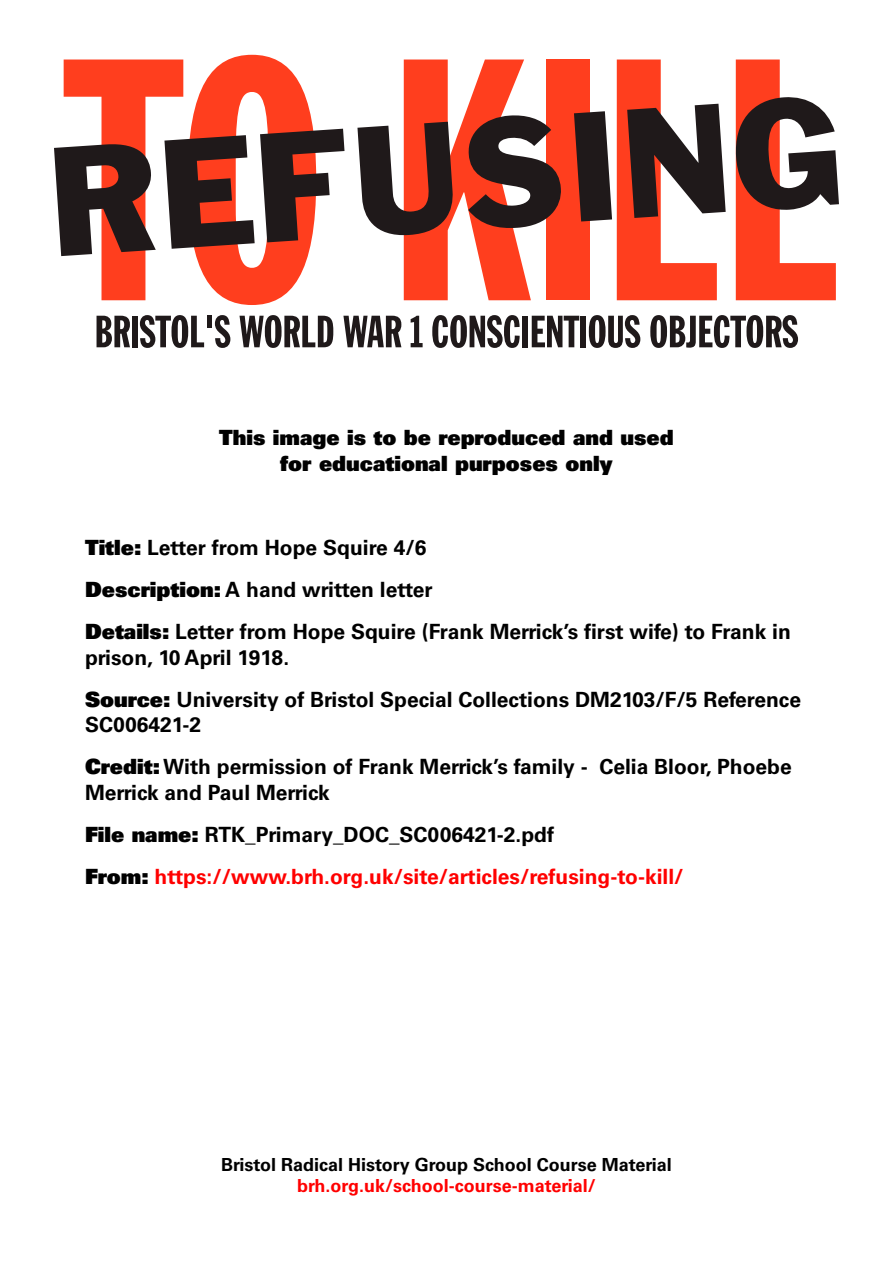
<style>
.page{position:relative;width:893px;height:1263px;background:#fff}
.page>*{position:absolute;margin:0;border:0;box-sizing:border-box;transform-origin:0 0}
.t1{font:700 21px/42.2px "Univers LT Std";color:#000}
.t2{font:700 21px/42.2px "Univers LT Std";color:#f00}
.t3{font:21px/25.2px "Univers LT Std X Black";color:#000;text-align:center}
.t4{font:700 18px "Univers LT Std";color:#000}
.t5{font:700 18px "Univers LT Std";color:#f00}
.s1{font-family:"Univers LT Std X Black";font-weight:400}
.s2{color:#000}
.s3{font-family:"Univers LT Std X Black";font-weight:400;color:#000}
</style>
<div class="page">
<div style="left:546px;top:60px;width:44px;height:240px;background:#ff3e1e"></div>
<svg style="left:97px;top:316px;width:33px;height:31px"></svg>
<div style="left:132px;top:316px;width:6px;height:31px;background:#1f191a"></div>
<svg style="left:140px;top:315px;width:64px;height:33px"></svg>
<div style="left:207px;top:316px;width:5px;height:12px;background:#1f191a"></div>
<svg style="left:215px;top:315px;width:15px;height:33px"></svg>
<svg style="left:239px;top:315px;width:94px;height:33px"></svg>
<svg style="left:343px;top:316px;width:58px;height:31px"></svg>
<svg style="left:411px;top:316px;width:12px;height:31px"></svg>
<svg style="left:432px;top:315px;width:88px;height:33px"></svg>
<div style="left:522px;top:316px;width:6px;height:31px;background:#1f191a"></div>
<svg style="left:532px;top:316px;width:47px;height:31px"></svg>
<div style="left:580px;top:316px;width:6px;height:31px;background:#1f191a"></div>
<svg style="left:589px;top:315px;width:51px;height:33px"></svg>
<svg style="left:650px;top:315px;width:148px;height:33px"></svg>
<svg style="left:54px;top:55px;width:290px;height:250px"></svg>
<svg style="left:357px;top:60px;width:204px;height:240px"></svg>
<svg style="left:574px;top:60px;width:152px;height:240px"></svg>
<svg style="left:735px;top:60px;width:104px;height:240px"></svg>
<p class="t3" style="left:219px;top:425px;width:456px">This image is to be reproduced and used for educational purposes only</p>
<p class="t1" style="left:85px;top:527px;width:707px"><span class="s1">Title:</span> Letter from Hope Squire 4/6<br><span class="s1">Description:</span> A hand written letter<br><span class="s1">Details:</span> Letter from Hope Squire (Frank Merrick’s first wife) to Frank in</p>
<p class="t1" style="left:85px;top:636px;width:718px">prison, 10 April 1918.<br><span class="s1">Source:</span> University of Bristol Special Collections DM2103/F/5 Reference</p>
<p class="t1" style="left:85px;top:704px;width:708px">SC006421-2<br><span class="s1">Credit:</span> With permission of Frank Merrick’s family - Celia Bloor, Phoebe</p>
<p class="t2" style="left:85px;top:771px;width:600px"><span class="s2">Merrick and Paul Merrick<br></span><span class="s3">File name:</span> <span class="s2">RTK_Primary_DOC_SC006421-2.pdf<br></span><span class="s3">From:</span> https://www.brh.org.uk/site/articles/refusing-to-kill/</p>
<p class="t4" style="left:221px;top:1154px;width:452px">Bristol Radical History Group School Course Material</p>
<p class="t5" style="left:297px;top:1175px;width:300px">brh.org.uk/school-course-material/</p>
</div>
